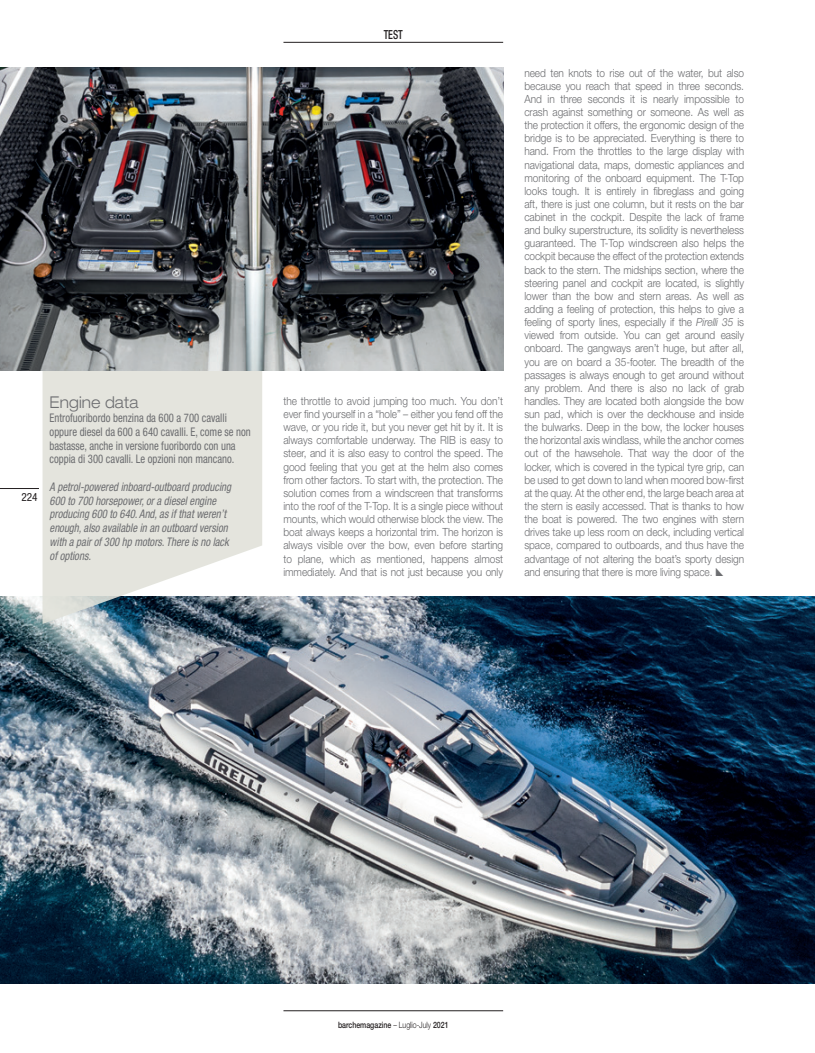
<style>
.page{position:relative;width:815px;height:1053px;background:#fff}
.page>*{position:absolute;margin:0;border:0;box-sizing:border-box;transform-origin:0 0}
.t1{font:300 expanded 16.25px "Helvetica Neue";letter-spacing:.01em;color:#6c6d70;scale:.9 1}
.t2{font:500 condensed 12.5px "Helvetica Neue";color:#231f20;scale:.8 1}
.t3{font:italic condensed 11.88px/13.8px "Helvetica Neue";color:#6c6d70;scale:.9 1}
.t4{font:condensed 11.88px/13.8px "Helvetica Neue";color:#6c6d70;scale:.9 1}
.t5{font:300 11.25px/13.1px "Helvetica Neue";letter-spacing:-.005em;color:#6c6d70;text-align:justify;scale:.9 1}
.t6{font:condensed 11.25px "Helvetica Neue";color:#231f20}
.t7{font:500 8.75px "Helvetica Neue";color:#231f20;scale:.8 1}
.s1{font-style:italic}
.s2{font-weight:300}
</style>
<div class="page">
<hr style="left:0;top:488px;width:39px;height:1px;background:#231f20">
<hr style="left:283px;top:1010px;width:220px;height:1px;background:#231f20">
<hr style="left:283px;top:42px;width:220px;height:1px;background:#231f20">
<img style="left:0;top:596px;width:815px;height:387px">
<svg style="left:43px;top:370px;width:219px;height:254px;fill:#e4e4dd"></svg>
<img style="left:0;top:67px;width:503px;height:303px">
<p class="t6" style="left:21px;top:490px;width:18px">224</p>
<p class="t1" style="left:50px;top:393px;width:100px">Engine data</p>
<p class="t4" style="left:50px;top:411px;width:225px">Entrofuoribordo benzina da 600 a 700 cavalli oppure diesel da 600 a 640 cavalli. E, come se non bastasse, anche in versione fuoribordo con una coppia di 300 cavalli. Le opzioni non mancano.</p>
<p class="t3" style="left:50px;top:479px;width:203px">A petrol-powered inboard-outboard producing</p>
<p class="t3" style="left:50px;top:493px;width:199px">600 to 700 horsepower, or a diesel engine producing 600 to 640. And, as if that weren’t enough, also available in an outboard version</p>
<p class="t3" style="left:50px;top:534px;width:201px">with a pair of 300 hp motors. There is no lack</p>
<p class="t3" style="left:50px;top:548px;width:47px">of options.</p>
<p class="t2" style="left:384px;top:27px;width:26px">TEST</p>
<p class="t5" style="left:283px;top:394px;width:246px">the throttle to avoid jumping too much. You don’t ever find yourself in a “hole” – either you fend off the wave, or you ride it, but you never get hit by it. It is always comfortable underway. The RIB is easy to steer, and it is also easy to control the speed. The good feeling that you get at the helm also comes from other factors. To start with, the protection. The solution comes from a windscreen that transforms into the roof of the T-Top. It is a single piece without mounts, which would otherwise block the view. The boat always keeps a horizontal trim. The horizon is always visible over the bow, even before starting to plane, which as mentioned, happens almost immediately. And that is not just because you only</p>
<p class="t5" style="left:524px;top:66px;width:246px">need ten knots to rise out of the water, but also because you reach that speed in three seconds.<br>And in three seconds it is nearly impossible to crash against something or someone. As well as the protection it offers, the ergonomic design of the bridge is to be appreciated. Everything is there to hand. From the throttles to the large display with navigational data, maps, domestic appliances and monitoring of the onboard equipment. The T-Top looks tough. It is entirely in fibreglass and going aft, there is just one column, but it rests on the bar cabinet in the cockpit. Despite the lack of frame and bulky superstructure, its solidity is nevertheless guaranteed. The T-Top windscreen also helps the cockpit because the effect of the protection extends back to the stern. The midships section, where the steering panel and cockpit are located, is slightly lower than the bow and stern areas. As well as adding a feeling of protection, this helps to give a feeling of sporty lines, especially if the <span class="s1">Pirelli 35</span> is viewed from outside. You can get around easily onboard. The gangways aren’t huge, but after all, you are on board a 35-footer. The breadth of the passages is always enough to get around without any problem. And there is also no lack of grab handles. They are located both alongside the bow sun pad, which is over the deckhouse and inside the bulwarks. Deep in the bow, the locker houses the horizontal axis windlass, while the anchor comes out of the hawsehole. That way the door of the locker, which is covered in the typical tyre grip, can be used to get down to land when moored bow-first at the quay. At the other end, the large beach area at the stern is easily accessed. That is thanks to how the boat is powered. The two engines with stern drives take up less room on deck, including vertical space, compared to outboards, and thus have the advantage of not altering the boat’s sporty design and ensuring that there is more living space.</p>
<p class="t7" style="left:338px;top:1019px;width:140px">barchemagazine <span class="s2">– Luglio-July</span> 2021</p>
</div>
